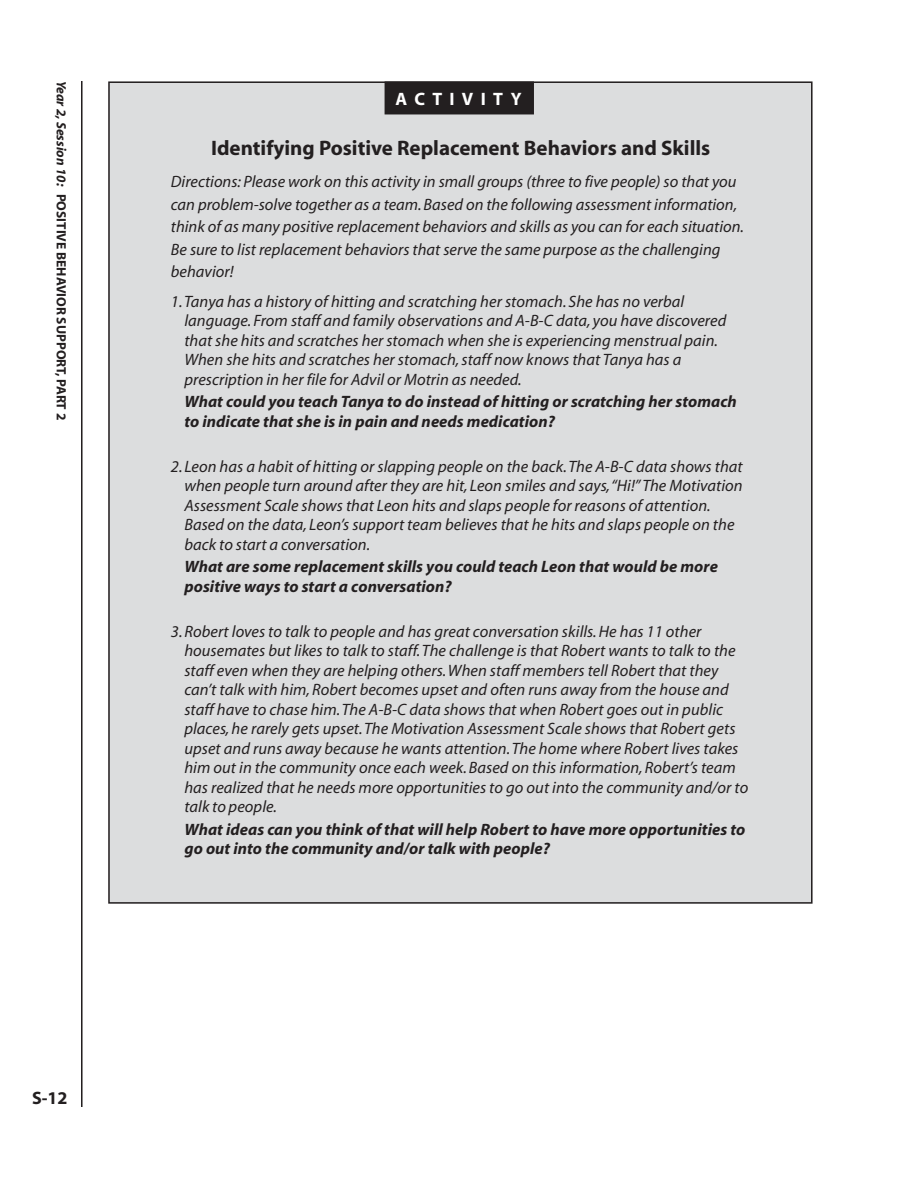
<style>
.page{position:relative;width:918px;height:1188px;background:#fff}
.page>*{position:absolute;margin:0;border:0;box-sizing:border-box;transform-origin:0 0}
.t1{font:700 21px "Myriad";color:#231f20}
.t2{font:700 18px "Myriad";letter-spacing:.405em;color:#fff}
.t3{font:700 18px "Myriad";color:#231f20}
.t4{font:italic 16.5px/19.5px "Myriad";letter-spacing:.005em;color:#231f20}
.t5{font:italic 700 16.5px/19.5px "Myriad";letter-spacing:.005em;color:#231f20}
.t6{font:700 13.5px "Myriad";color:#231f20}
.s1{font-style:italic}
.s2{color:#231f20}
</style>
<div class="page">
<hr style="left:81px;top:81px;width:2px;height:1026px;background:#231f20">
<div style="left:108px;top:81px;width:705px;height:823px;background:#dcddde;border:2px solid #231f20"></div>
<div style="left:385px;top:81px;width:149px;height:33px;background:#231f20"></div>
<p class="t6" style="left:66px;top:81px;width:341px;rotate:90deg"><span class="s1">Year 2, Session 10:</span> POSITIVE BEHAVIOR SUPPORT, PART 2</p>
<p class="t2" style="left:395px;top:92px;width:140px">ACTIVITY<span class="s2">I</span></p>
<p class="t1" style="left:211px;top:140px;width:501px">Identifying Positive Replacement Behaviors and Skills</p>
<p class="t4" style="left:171px;top:172px;width:575px;line-height:22.5px">Directions: Please work on this activity in small groups (three to five people) so that you can problem-solve together as a team. Based on the following assessment information, think of as many positive replacement behaviors and skills as you can for each situation.<br>Be sure to list replacement behaviors that serve the same purpose as the challenging behavior!</p>
<p class="t4" style="left:184px;top:293px;width:543px;text-indent:-14px">1. Tanya has a history of hitting and scratching her stomach. She has no verbal language. From staff and family observations and A-B-C data, you have discovered that she hits and scratches her stomach when she is experiencing menstrual pain.<br>When she hits and scratches her stomach, staff now knows that Tanya has a prescription in her file for Advil or Motrin as needed.</p>
<p class="t5" style="left:184px;top:393px;width:554px">What could you teach Tanya to do instead of hitting or scratching her stomach to indicate that she is in pain and needs medication?</p>
<p class="t4" style="left:184px;top:458px;width:560px;text-indent:-14px">2. Leon has a habit of hitting or slapping people on the back. The A-B-C data shows that when people turn around after they are hit, Leon smiles and says, “Hi!” The Motivation Assessment Scale shows that Leon hits and slaps people for reasons of attention.<br>Based on the data, Leon’s support team believes that he hits and slaps people on the back to start a conversation.</p>
<p class="t5" style="left:184px;top:558px;width:535px">What are some replacement skills you could teach Leon that would be more positive ways to start a conversation?</p>
<p class="t4" style="left:184px;top:623px;width:565px;text-indent:-14px">3. Robert loves to talk to people and has great conversation skills. He has 11 other housemates but likes to talk to staff. The challenge is that Robert wants to talk to the staff even when they are helping others. When staff members tell Robert that they can’t talk with him, Robert becomes upset and often runs away from the house and staff have to chase him. The A-B-C data shows that when Robert goes out in public places, he rarely gets upset. The Motivation Assessment Scale shows that Robert gets upset and runs away because he wants attention. The home where Robert lives takes him out in the community once each week. Based on this information, Robert’s team has realized that he needs more opportunities to go out into the community and/or to talk to people.</p>
<p class="t5" style="left:184px;top:821px;width:563px">What ideas can you think of that will help Robert to have more opportunities to go out into the community and/or talk with people?</p>
<p class="t3" style="left:32px;top:1092px;width:37px">S-12</p>
</div>
